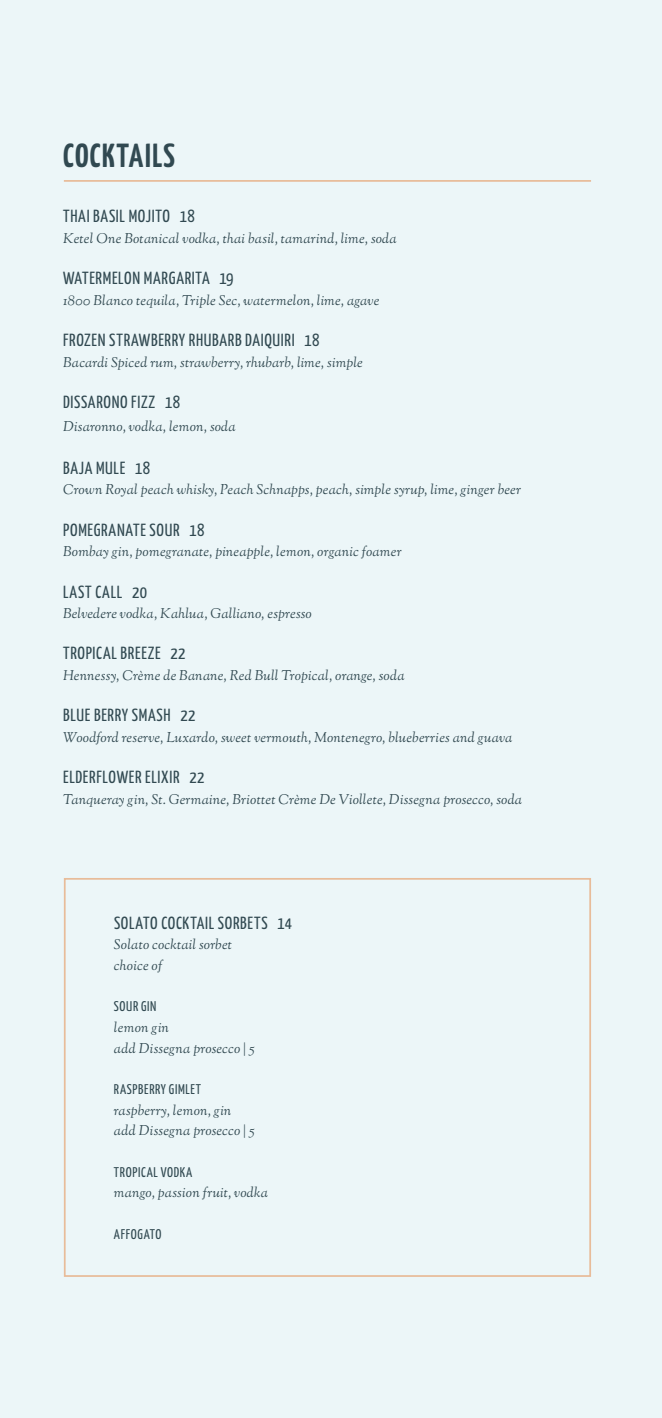
<style>
.page{position:relative;width:662px;height:1418px;background:#ecf6f8}
.page>*{position:absolute;margin:0;border:0;box-sizing:border-box;transform-origin:0 0}
.t1{font:700 33.25px "Yanone Kaffeesatz";letter-spacing:.035em;color:#314951}
.t2{font:17.5px "Yanone Kaffeesatz";letter-spacing:.04em;color:#314951}
.t3{font:italic 14px "Sorts Mill Goudy";letter-spacing:.01em;color:#314951}
.t4{font:14px "Yanone Kaffeesatz";letter-spacing:.045em;color:#314951}
</style>
<div class="page">
<hr style="left:64px;top:180px;width:527px;height:2px;background:#fbc39f">
<div style="left:64px;top:878px;width:527px;height:398px;border:2px solid #fbc39f"></div>
<p class="t1" style="left:63px;top:132px;width:113px">COCKTAILS</p>
<p class="t2" style="left:63px;top:204px;width:133px">THAI BASIL MOJITO 18</p>
<p class="t3" style="left:63px;top:229px;width:335px">Ketel One Botanical vodka, thai basil, tamarind, lime, soda</p>
<p class="t2" style="left:63px;top:266px;width:172px">WATERMELON MARGARITA 19</p>
<p class="t3" style="left:63px;top:291px;width:318px">1800 Blanco tequila, Triple Sec, watermelon, lime, agave</p>
<p class="t2" style="left:63px;top:327px;width:258px">FROZEN STRAWBERRY RHUBARB DAIQUIRI 18</p>
<p class="t3" style="left:63px;top:353px;width:301px">Bacardi Spiced rum, strawberry, rhubarb, lime, simple</p>
<p class="t2" style="left:63px;top:389px;width:118px">DISSARONO FIZZ 18</p>
<p class="t3" style="left:63px;top:417px;width:174px">Disaronno, vodka, lemon, soda</p>
<p class="t2" style="left:63px;top:455px;width:88px">BAJA MULE 18</p>
<p class="t3" style="left:63px;top:481px;width:459px">Crown Royal peach whisky, Peach Schnapps, peach, simple syrup, lime, ginger beer</p>
<p class="t2" style="left:63px;top:517px;width:143px">POMEGRANATE SOUR 18</p>
<p class="t3" style="left:63px;top:543px;width:340px">Bombay gin, pomegranate, pineapple, lemon, organic foamer</p>
<p class="t2" style="left:63px;top:579px;width:85px">LAST CALL 20</p>
<p class="t3" style="left:63px;top:605px;width:250px">Belvedere vodka, Kahlua, Galliano, espresso</p>
<p class="t2" style="left:63px;top:641px;width:124px">TROPICAL BREEZE 22</p>
<p class="t3" style="left:63px;top:666px;width:343px">Hennessy, Crème de Banane, Red Bull Tropical, orange, soda</p>
<p class="t2" style="left:63px;top:703px;width:134px">BLUE BERRY SMASH 22</p>
<p class="t3" style="left:63px;top:728px;width:451px">Woodford reserve, Luxardo, sweet vermouth, Montenegro, blueberries and guava</p>
<p class="t2" style="left:63px;top:765px;width:143px">ELDERFLOWER ELIXIR 22</p>
<p class="t3" style="left:63px;top:790px;width:460px">Tanqueray gin, St. Germaine, Briottet Crème De Viollete, Dissegna prosecco, soda</p>
<p class="t2" style="left:114px;top:910px;width:179px">SOLATO COCKTAIL SORBETS 14</p>
<p class="t3" style="left:114px;top:936px;width:120px">Solato cocktail sorbet</p>
<p class="t3" style="left:114px;top:956px;width:50px">choice of</p>
<p class="t4" style="left:114px;top:996px;width:44px">SOUR GIN</p>
<p class="t3" style="left:114px;top:1018px;width:56px">lemon gin</p>
<p class="t3" style="left:114px;top:1039px;width:142px">add Dissegna prosecco | 5</p>
<p class="t4" style="left:114px;top:1079px;width:89px">RASPBERRY GIMLET</p>
<p class="t3" style="left:114px;top:1101px;width:119px">raspberry, lemon, gin</p>
<p class="t3" style="left:114px;top:1121px;width:142px">add Dissegna prosecco | 5</p>
<p class="t4" style="left:114px;top:1161px;width:80px">TROPICAL VODKA</p>
<p class="t3" style="left:114px;top:1183px;width:155px">mango, passion fruit, vodka</p>
<p class="t4" style="left:114px;top:1223px;width:49px">AFFOGATO</p>
</div>
